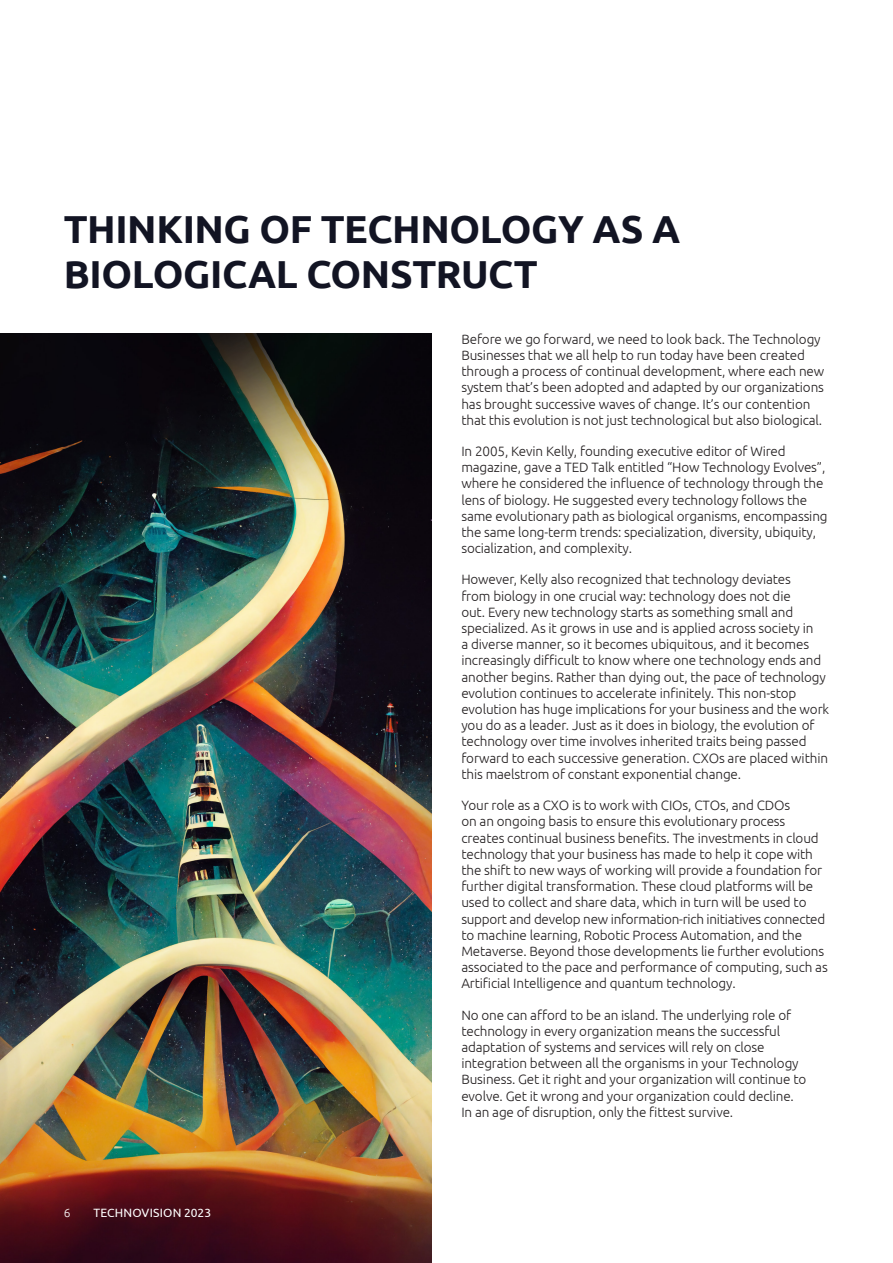
<style>
.page{position:relative;width:893px;height:1263px;background:#fff}
.page>*{position:absolute;margin:0;border:0;box-sizing:border-box;transform-origin:0 0}
.No_Spacing{font:700 39px/45px "Ubuntu";letter-spacing:-.01em;color:#121423}
.Normal__Web{font:300 13.5px/16.2px "Ubuntu";letter-spacing:-.01em;color:#231f20}
.footer-title{font:12px "Ubuntu";letter-spacing:.015em;color:#fff}
.footer-leftNumber{font:300 12px "Ubuntu";color:#fff}
</style>
<div class="page">
<img style="left:0;top:333px;width:432px;height:930px">
<p class="No_Spacing" style="left:64px;top:206px;width:618px">THINKING OF TECHNOLOGY AS A<br>BIOLOGICAL CONSTRUCT</p>
<p class="footer-leftNumber" style="left:64px;top:1205px;width:8px">6</p>
<p class="footer-title" style="left:94px;top:1205px;width:119px">TECHNOVISION 2023</p>
<p class="Normal__Web" style="left:461px;top:331px;width:364px">Before we go forward, we need to look back. The Technology Businesses that we all help to run today have been created through a process of continual development, where each new system that’s been adopted and adapted by our organizations has brought successive waves of change. It’s our contention that this evolution is not just technological but also biological.</p>
<p class="Normal__Web" style="left:461px;top:443px;width:368px">In 2005, Kevin Kelly, founding executive editor of Wired magazine, gave a TED Talk entitled “How Technology Evolves”, where he considered the influence of technology through the lens of biology. He suggested every technology follows the same evolutionary path as biological organisms, encompassing the same long-term trends: specialization, diversity, ubiquity, socialization, and complexity.</p>
<p class="Normal__Web" style="left:461px;top:571px;width:369px">However, Kelly also recognized that technology deviates<br>from biology in one crucial way: technology does not die<br>out. Every new technology starts as something small and specialized. As it grows in use and is applied across society in<br>a diverse manner, so it becomes ubiquitous, and it becomes increasingly difficult to know where one technology ends and another begins. Rather than dying out, the pace of technology evolution continues to accelerate infinitely. This non-stop evolution has huge implications for your business and the work you do as a leader. Just as it does in biology, the evolution of technology over time involves inherited traits being passed forward to each successive generation. CXOs are placed within this maelstrom of constant exponential change.</p>
<p class="Normal__Web" style="left:461px;top:797px;width:368px">Your role as a CXO is to work with CIOs, CTOs, and CDOs<br>on an ongoing basis to ensure this evolutionary process creates continual business benefits. The investments in cloud technology that your business has made to help it cope with the shift to new ways of working will provide a foundation for further digital transformation. These cloud platforms will be used to collect and share data, which in turn will be used to support and develop new information-rich initiatives connected to machine learning, Robotic Process Automation, and the Metaverse. Beyond those developments lie further evolutions associated to the pace and performance of computing, such as Artificial Intelligence and quantum technology.</p>
<p class="Normal__Web" style="left:461px;top:1006px;width:346px">No one can afford to be an island. The underlying role of technology in every organization means the successful adaptation of systems and services will rely on close integration between all the organisms in your Technology Business. Get it right and your organization will continue to evolve. Get it wrong and your organization could decline.<br>In an age of disruption, only the fittest survive.</p>
</div>
